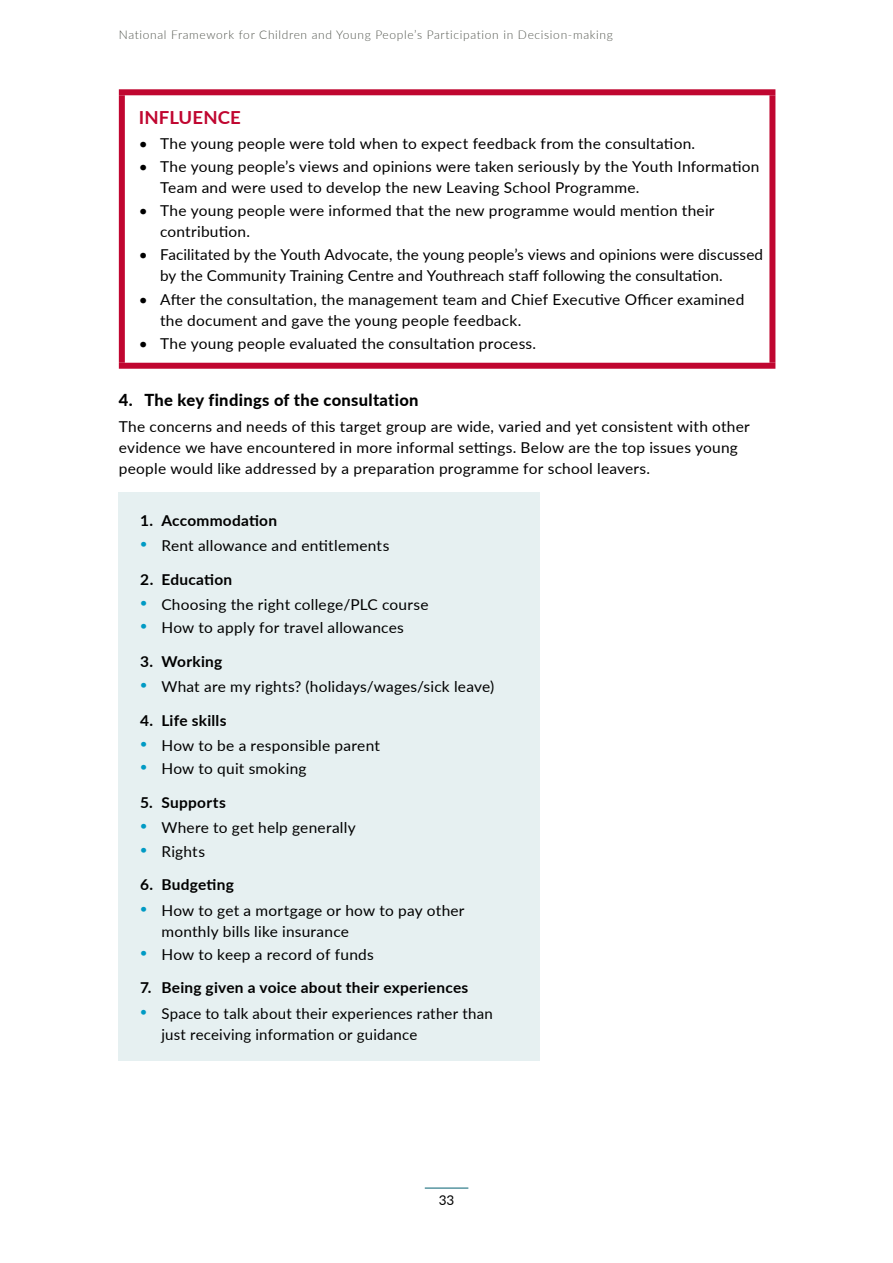
<style>
.page{position:relative;width:893px;height:1263px;background:#fff}
.page>*{position:absolute;margin:0;border:0;box-sizing:border-box;transform-origin:0 0}
.BOX_HEAD{font:700 18px "Lato";letter-spacing:.005em;color:#c00630}
.NUM_HEAD{font:800 16.5px "Lato";letter-spacing:.02em;color:#000}
.BODY_TEXT_space{font:15px/21px "Lato";letter-spacing:.015em;color:#000}
.INDENT_text{font:700 15px "Lato";letter-spacing:.015em;color:#000}
.t1{font:13.5px "Lato";color:#000}
.t2{font:300 12px "Lato";letter-spacing:.055em;color:#545750}
</style>
<div class="page">
<hr style="left:425px;top:1188px;width:43px;height:1px;background:#046072">
<div style="left:119px;top:89px;width:656px;height:6px;background:#c00630"></div>
<div style="left:119px;top:95px;width:6px;height:268px;background:#c00630"></div>
<div style="left:769px;top:95px;width:6px;height:268px;background:#c00630"></div>
<div style="left:119px;top:363px;width:656px;height:6px;background:#c00630"></div>
<div style="left:119px;top:492px;width:421px;height:569px;background:#e6f0f1"></div>
<p class="t2" style="left:119px;top:27px;width:496px">National Framework for Children and Young People’s Participation in Decision-making</p>
<p class="BOX_HEAD" style="left:139px;top:104px;width:104px">INFLUENCE</p>
<p class="BODY_TEXT_space" style="left:139px;top:132px;width:558px">• The young people were told when to expect feedback from the consultation.</p>
<p class="BODY_TEXT_space" style="left:160px;top:156px;width:601px;text-indent:-21px">• The young people’s views and opinions were taken seriously by the Youth Information<br>Team and were used to develop the new Leaving School Programme.</p>
<p class="BODY_TEXT_space" style="left:160px;top:200px;width:556px;text-indent:-21px">• The young people were informed that the new programme would mention their contribution.</p>
<p class="BODY_TEXT_space" style="left:160px;top:244px;width:604px;text-indent:-21px">• Facilitated by the Youth Advocate, the young people’s views and opinions were discussed by the Community Training Centre and Youthreach staff following the consultation.</p>
<p class="BODY_TEXT_space" style="left:160px;top:288px;width:586px;text-indent:-21px">• After the consultation, the management team and Chief Executive Officer examined the document and gave the young people feedback.</p>
<p class="BODY_TEXT_space" style="left:139px;top:332px;width:399px">• The young people evaluated the consultation process.</p>
<p class="NUM_HEAD" style="left:119px;top:388px;width:301px">4. The key findings of the consultation</p>
<p class="BODY_TEXT_space" style="left:119px;top:415px;width:632px">The concerns and needs of this target group are wide, varied and yet consistent with other evidence we have encountered in more informal settings. Below are the top issues young people would like addressed by a preparation programme for school leavers.</p>
<p class="INDENT_text" style="left:140px;top:509px;width:139px">1. Accommodation</p>
<p class="BODY_TEXT_space" style="left:140px;top:534px;width:251px"><sup>•</sup> Rent allowance and entitlements</p>
<p class="INDENT_text" style="left:140px;top:568px;width:94px">2. Education</p>
<p class="BODY_TEXT_space" style="left:140px;top:593px;width:290px"><sup>•</sup> Choosing the right college/PLC course</p>
<p class="BODY_TEXT_space" style="left:140px;top:617px;width:265px"><sup>•</sup> How to apply for travel allowances</p>
<p class="INDENT_text" style="left:140px;top:650px;width:84px">3. Working</p>
<p class="BODY_TEXT_space" style="left:140px;top:676px;width:356px"><sup>•</sup> What are my rights? (holidays/wages/sick leave)</p>
<p class="INDENT_text" style="left:140px;top:709px;width:88px">4. Life skills</p>
<p class="BODY_TEXT_space" style="left:140px;top:735px;width:241px"><sup>•</sup> How to be a responsible parent</p>
<p class="BODY_TEXT_space" style="left:140px;top:758px;width:168px"><sup>•</sup> How to quit smoking</p>
<p class="INDENT_text" style="left:140px;top:792px;width:87px">5. Supports</p>
<p class="BODY_TEXT_space" style="left:140px;top:817px;width:217px"><sup>•</sup> Where to get help generally</p>
<p class="BODY_TEXT_space" style="left:140px;top:840px;width:66px"><sup>•</sup> Rights</p>
<p class="INDENT_text" style="left:140px;top:874px;width:95px">6. Budgeting</p>
<p class="BODY_TEXT_space" style="left:161px;top:899px;width:305px;text-indent:-21px"><sup>•</sup> How to get a mortgage or how to pay other monthly bills like insurance</p>
<p class="BODY_TEXT_space" style="left:140px;top:943px;width:235px"><sup>•</sup> How to keep a record of funds</p>
<p class="INDENT_text" style="left:140px;top:977px;width:330px">7. Being given a voice about their experiences</p>
<p class="BODY_TEXT_space" style="left:161px;top:1002px;width:333px;text-indent:-21px"><sup>•</sup> Space to talk about their experiences rather than just receiving information or guidance</p>
<p class="t1" style="left:439px;top:1190px;width:17px">33</p>
</div>
